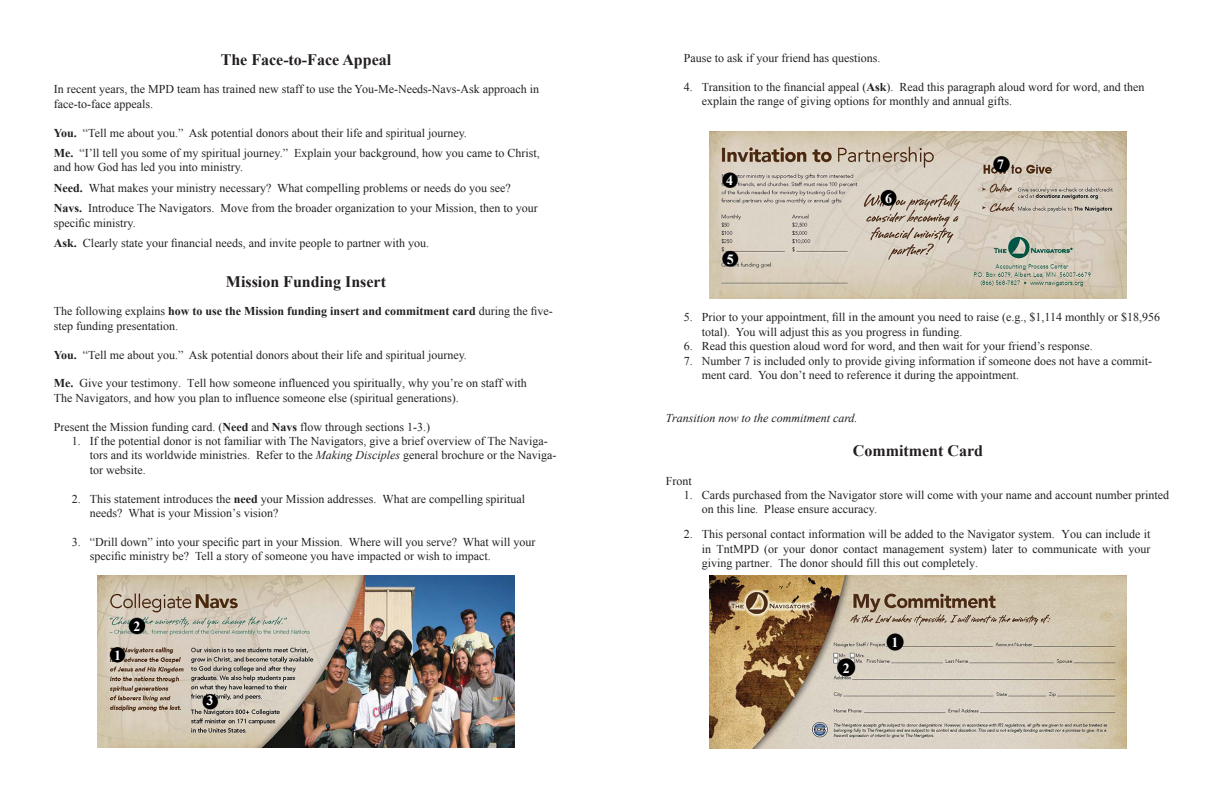
<style>
.page{position:relative;width:1224px;height:792px;background:#fff}
.page>*{position:absolute;margin:0;border:0;box-sizing:border-box;transform-origin:0 0}
.t1{font:700 16px "Times New Roman";color:#231f20}
.t2{font:700 14px "Times New Roman";color:#fff}
.t3{font:12px/14.4px "Times New Roman";color:#231f20}
.t4{font:italic 12px "Times New Roman";color:#231f20}
.s1{font-weight:700}
.s2{font-style:italic}
</style>
<div class="page">
<img style="left:98px;top:576px;width:416px;height:171px">
<img style="left:710px;top:132px;width:416px;height:166px">
<img style="left:710px;top:576px;width:416px;height:172px">
<p class="t1" style="left:221px;top:48px;width:172px">The Face-to-Face Appeal</p>
<p class="t3" style="left:54px;top:82px;width:487px">In recent years, the MPD team has trained new staff to use the You-Me-Needs-Navs-Ask approach in face-to-face appeals.</p>
<p class="t3" style="left:54px;top:125px;width:414px"><span class="s1">You.</span> “Tell me about you.” Ask potential donors about their life and spiritual journey.</p>
<p class="t3" style="left:54px;top:146px;width:487px"><span class="s1">Me.</span> “I’ll tell you some of my spiritual journey.” Explain your background, how you came to Christ, and how God has led you into ministry.</p>
<p class="t3" style="left:54px;top:180px;width:458px"><span class="s1">Need.</span> What makes your ministry necessary? What compelling problems or needs do you see?</p>
<p class="t3" style="left:54px;top:201px;width:485px"><span class="s1">Navs.</span> Introduce The Navigators. Move from the broader organization to your Mission, then to your specific ministry.</p>
<p class="t3" style="left:54px;top:236px;width:377px"><span class="s1">Ask.</span> Clearly state your financial needs, and invite people to partner with you.</p>
<p class="t1" style="left:226px;top:270px;width:162px">Mission Funding Insert</p>
<p class="t3" style="left:54px;top:304px;width:500px">The following explains <span class="s1">how to use the Mission funding insert and commitment card</span> during the five&shy;step funding presentation.</p>
<p class="t3" style="left:54px;top:347px;width:414px"><span class="s1">You.</span> “Tell me about you.” Ask potential donors about their life and spiritual journey.</p>
<p class="t3" style="left:54px;top:376px;width:474px"><span class="s1">Me.</span> Give your testimony. Tell how someone influenced you spiritually, why you’re on staff with<br>The Navigators, and how you plan to influence someone else (spiritual generations).</p>
<p class="t3" style="left:54px;top:419px;width:378px">Present the Mission funding card. (<span class="s1">Need</span> and <span class="s1">Navs</span> flow through sections 1-3.)</p>
<p class="t3" style="left:90px;top:434px;width:468px;text-indent:-18px">1. If the potential donor is not familiar with The Navigators, give a brief overview of The Naviga&shy;tors and its worldwide ministries. Refer to the <span class="s2">Making Disciples</span> general brochure or the Naviga&shy;tor website.</p>
<p class="t3" style="left:90px;top:491px;width:437px;text-indent:-18px">2. This statement introduces the <span class="s1">need</span> your Mission addresses. What are compelling spiritual needs? What is your Mission’s vision?</p>
<p class="t3" style="left:90px;top:534px;width:447px;text-indent:-18px">3. “Drill down” into your specific part in your Mission. Where will you serve? What will your specific ministry be? Tell a story of someone you have impacted or wish to impact.</p>
<p class="t2" style="left:114px;top:646px;width:8px">1</p>
<p class="t2" style="left:134px;top:616px;width:8px">2</p>
<p class="t2" style="left:206px;top:691px;width:8px">3</p>
<p class="t3" style="left:684px;top:51px;width:198px">Pause to ask if your friend has questions.</p>
<p class="t3" style="left:702px;top:80px;width:444px;text-indent:-18px">4. Transition to the financial appeal (<span class="s1">Ask</span>). Read this paragraph aloud word for word, and then explain the range of giving options for monthly and annual gifts.</p>
<p class="t2" style="left:726px;top:171px;width:8px">4</p>
<p class="t2" style="left:727px;top:250px;width:8px">5</p>
<p class="t2" style="left:885px;top:189px;width:8px">6</p>
<p class="t2" style="left:997px;top:155px;width:8px">7</p>
<p class="t3" style="left:702px;top:310px;width:460px;text-indent:-18px">5. Prior to your appointment, fill in the amount you need to raise (e.g., $1,114 monthly or $18,956 total). You will adjust this as you progress in funding.</p>
<p class="t3" style="left:684px;top:339px;width:410px">6. Read this question aloud word for word, and then wait for your friend’s response.</p>
<p class="t3" style="left:702px;top:354px;width:452px;text-indent:-18px">7. Number 7 is included only to provide giving information if someone does not have a commit&shy;ment card. You don’t need to reference it during the appointment.</p>
<p class="t4" style="left:666px;top:410px;width:193px">Transition now to the commitment card.</p>
<p class="t1" style="left:853px;top:439px;width:132px">Commitment Card</p>
<p class="t3" style="left:666px;top:473px;width:28px">Front</p>
<p class="t3" style="left:702px;top:488px;width:469px;text-indent:-18px">1. Cards purchased from the Navigator store will come with your name and account number printed on this line. Please ensure accuracy.</p>
<p class="t3" style="left:702px;top:527px;width:450px;text-align:justify;text-indent:-18px">2. This personal contact information will be added to the Navigator system. You can include it in TntMPD (or your donor contact management system) later to communicate with your giving partner. The donor should fill this out completely.</p>
<p class="t2" style="left:843px;top:658px;width:8px">2</p>
<p class="t2" style="left:892px;top:632px;width:8px">1</p>
</div>
